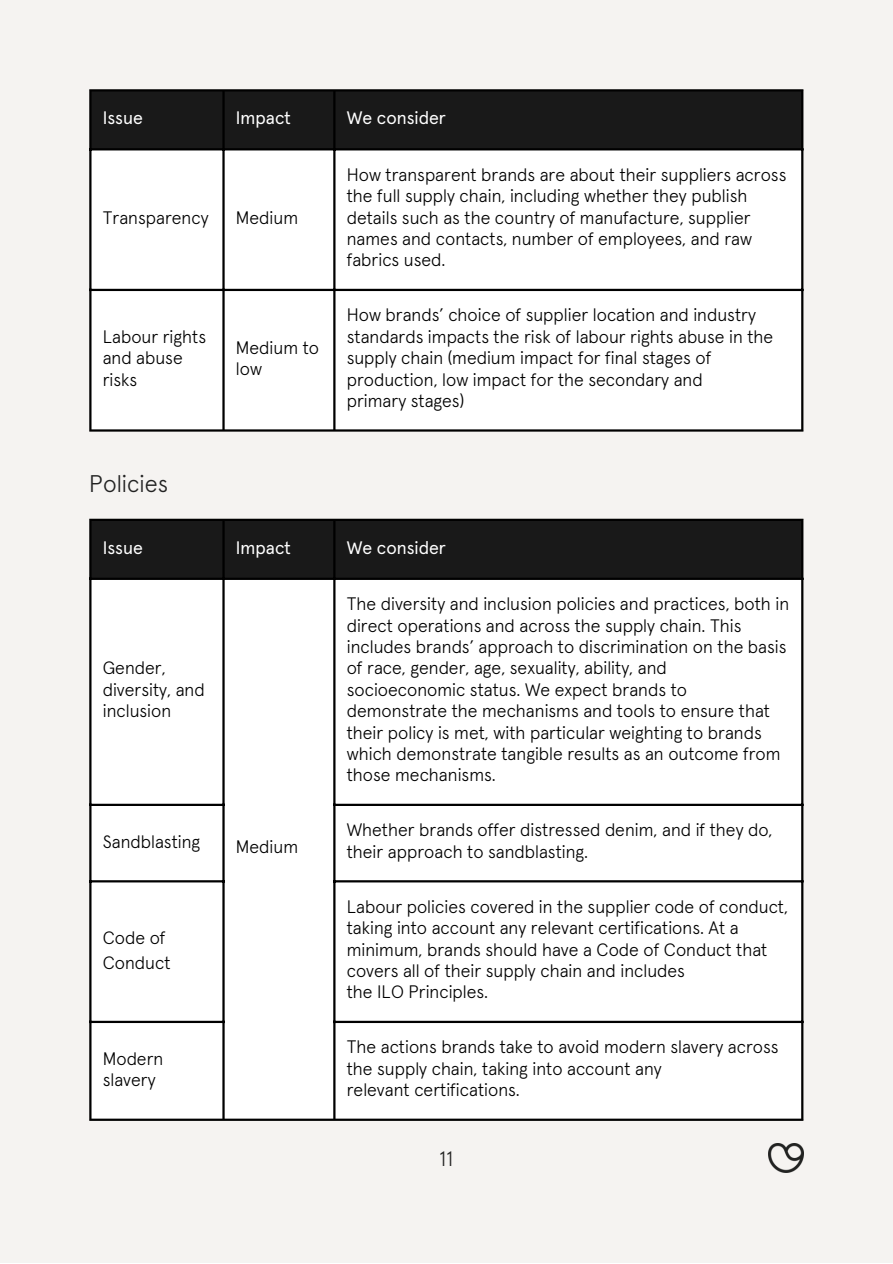
<style>
.page{position:relative;width:893px;height:1264px;background:#fff}
.page>*{position:absolute;margin:0;border:0;box-sizing:border-box;transform-origin:0 0}
.t1{font:300 24px "Apercu Pro";color:#222}
.t2{font:300 21px "Apercu Pro";color:#222}
.t3{font:300 18px/21.3px "Apercu Pro";color:#000}
.t4{font:18px "Apercu Pro";color:#fff}
</style>
<div class="page">
<div style="left:0;top:0;width:892px;height:1262px;background:#f5f3f1"></div>
<div style="left:91px;top:521px;width:710px;height:56px;background:#191919"></div>
<div style="left:91px;top:580px;width:710px;height:538px;background:#fff"></div>
<hr style="left:89px;top:521px;width:2px;height:597px;background:#000">
<hr style="left:222px;top:521px;width:3px;height:597px;background:#000">
<hr style="left:333px;top:521px;width:2px;height:597px;background:#000">
<hr style="left:801px;top:521px;width:2px;height:597px;background:#000">
<hr style="left:89px;top:518px;width:714px;height:3px;background:#000">
<hr style="left:89px;top:577px;width:714px;height:3px;background:#000">
<hr style="left:89px;top:803px;width:136px;height:3px;background:#000">
<hr style="left:333px;top:803px;width:470px;height:3px;background:#000">
<hr style="left:89px;top:880px;width:136px;height:2px;background:#000">
<hr style="left:333px;top:880px;width:470px;height:2px;background:#000">
<hr style="left:89px;top:1020px;width:136px;height:3px;background:#000">
<hr style="left:333px;top:1020px;width:470px;height:3px;background:#000">
<hr style="left:89px;top:1118px;width:714px;height:2px;background:#000">
<img style="left:768px;top:1143px;width:35px;height:29px">
<div style="left:91px;top:91px;width:710px;height:57px;background:#191919"></div>
<div style="left:91px;top:150px;width:710px;height:279px;background:#fff"></div>
<hr style="left:89px;top:91px;width:2px;height:338px;background:#000">
<hr style="left:222px;top:91px;width:3px;height:338px;background:#000">
<hr style="left:333px;top:91px;width:2px;height:338px;background:#000">
<hr style="left:801px;top:91px;width:2px;height:338px;background:#000">
<hr style="left:89px;top:89px;width:714px;height:2px;background:#000">
<hr style="left:89px;top:148px;width:714px;height:2px;background:#000">
<hr style="left:89px;top:289px;width:714px;height:2px;background:#000">
<hr style="left:89px;top:429px;width:714px;height:2px;background:#000">
<p class="t4" style="left:103px;top:110px;width:42px">Issue</p>
<p class="t4" style="left:236px;top:110px;width:56px">Impact</p>
<p class="t4" style="left:347px;top:110px;width:101px">We consider</p>
<p class="t3" style="left:103px;top:208px;width:107px">Transparency</p>
<p class="t3" style="left:236px;top:208px;width:64px">Medium</p>
<p class="t3" style="left:103px;top:327px;width:105px">Labour rights and abuse risks</p>
<p class="t3" style="left:236px;top:338px;width:85px">Medium to low</p>
<p class="t1" style="left:89px;top:473px;width:80px">Policies</p>
<p class="t3" style="left:347px;top:165px;width:441px">How transparent brands are about their suppliers across the full supply chain, including whether they publish details such as the country of manufacture, supplier names and contacts, number of employees, and raw fabrics used.</p>
<p class="t3" style="left:347px;top:305px;width:428px">How brands’ choice of supplier location and industry standards impacts the risk of labour rights abuse in the supply chain (medium impact for final stages of production, low impact for the secondary and</p>
<p class="t3" style="left:347px;top:391px;width:119px">primary stages)</p>
<p class="t4" style="left:103px;top:539px;width:42px">Issue</p>
<p class="t4" style="left:236px;top:539px;width:56px">Impact</p>
<p class="t4" style="left:347px;top:539px;width:101px">We consider</p>
<p class="t3" style="left:103px;top:658px;width:103px">Gender, diversity, and inclusion</p>
<p class="t3" style="left:347px;top:594px;width:444px">The diversity and inclusion policies and practices, both in direct operations and across the supply chain. This includes brands’ approach to discrimination on the basis of race, gender, age, sexuality, ability, and socioeconomic status. We expect brands to demonstrate the mechanisms and tools to ensure that their policy is met, with particular weighting to brands which demonstrate tangible results as an outcome from those mechanisms.</p>
<p class="t3" style="left:103px;top:831px;width:99px">Sandblasting</p>
<p class="t3" style="left:347px;top:820px;width:427px">Whether brands offer distressed denim, and if they do, their approach to sandblasting.</p>
<p class="t3" style="left:236px;top:837px;width:64px">Medium</p>
<p class="t3" style="left:103px;top:926px;width:69px;line-height:24.8px">Code of<br>Conduct</p>
<p class="t3" style="left:347px;top:897px;width:443px">Labour policies covered in the supplier code of conduct, taking into account any relevant certifications. At a minimum, brands should have a Code of Conduct that covers all of their supply chain and includes</p>
<p class="t3" style="left:347px;top:982px;width:143px">the ILO Principles.</p>
<p class="t3" style="left:103px;top:1048px;width:62px">Modern slavery</p>
<p class="t3" style="left:347px;top:1037px;width:433px">The actions brands take to avoid modern slavery across the supply chain, taking into account any</p>
<p class="t3" style="left:347px;top:1080px;width:175px">relevant certifications.</p>
<p class="t2" style="left:439px;top:1149px;width:15px">11</p>
</div>
